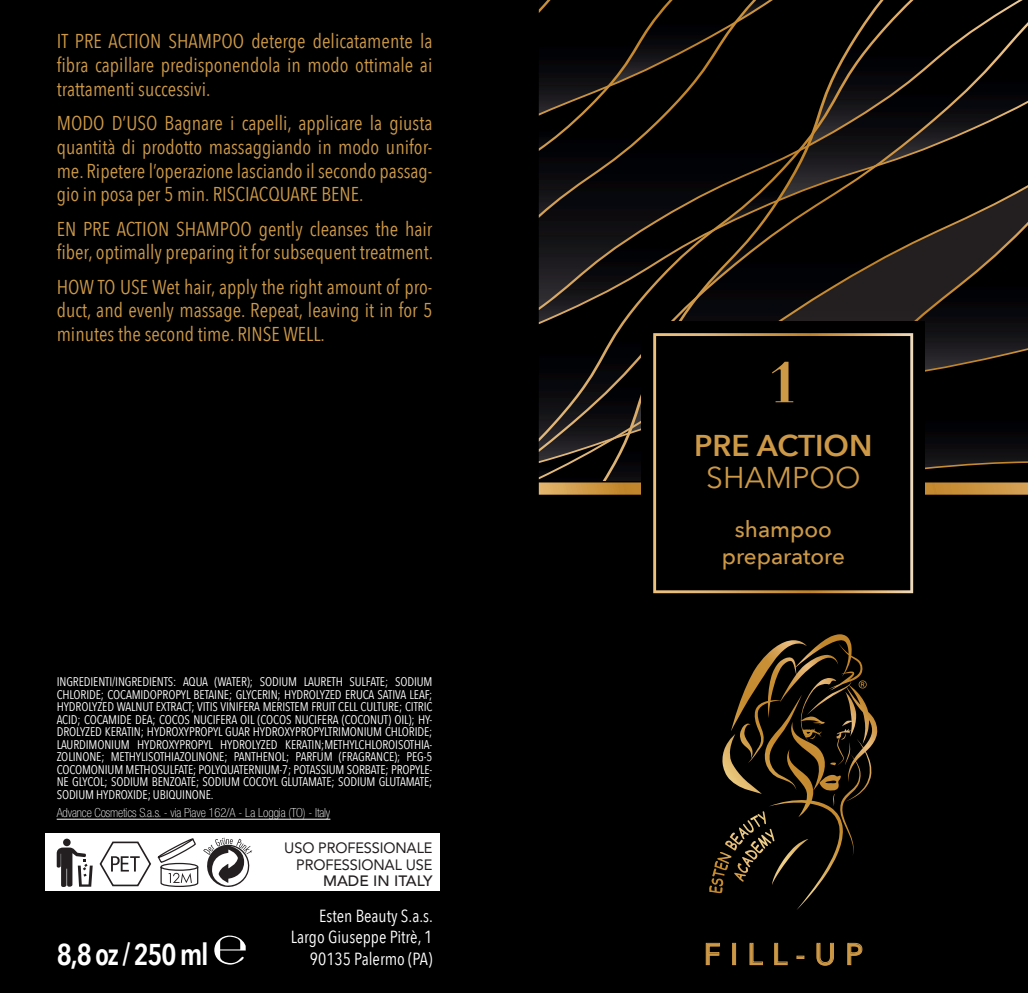
<style>
.page{position:relative;width:1028px;height:993px;background:#fff}
.page>*{position:absolute;margin:0;border:0;box-sizing:border-box;transform-origin:0 0}
.t1{font:700 condensed 57.5px "Bauer Bodoni Std";color:#cd9946}
.t2{font:600 30px "Avenir Next Condensed";letter-spacing:-.04em;color:#fff}
.t3{font:600 30px "Avenir Next";color:#cd9946}
.t4{font:30px "Avenir Next";color:#cd9946}
.t5{font:500 30px "Avenir Next";letter-spacing:.31em;color:#cd9946}
.t6{font:500 22.5px "Avenir Next";color:#cd9946}
.t7{font:20px/23.8px "Avenir Next Condensed";color:#cd9946;text-align:justify}
.t8{font:17.5px "Avenir Next Condensed";color:#fff}
.t9{font:15px "Avenir";letter-spacing:-.01em;color:#231f20}
.t10{font:500 15px "Avenir";color:#231f20}
.t11{font:12.5px/12.5px "Avenir Next Condensed";letter-spacing:-.01em;color:#fff;text-align:justify}
.t12{font:100 condensed 12.5px "Helvetica Neue LT Std";letter-spacing:-.01em;color:#fff}
</style>
<div class="page">
<div style="left:0;top:0;width:1028px;height:992px;background:#000001"></div>
<div style="left:46px;top:833px;width:394px;height:57px;background:#fff"></div>
<svg style="left:539px;top:0;width:489px;height:495px"></svg>
<div style="left:641px;top:321px;width:283px;height:283px;background:#000001"></div>
<svg style="left:653px;top:333px;width:260px;height:260px"></svg>
<svg style="left:739px;top:811px;width:35px;height:48px"></svg>
<svg style="left:748px;top:634px;width:124px;height:157px"></svg>
<svg style="left:705px;top:942px;width:15px;height:22px"></svg>
<div style="left:732px;top:942px;width:4px;height:22px;border:1px solid #cd9946"></div>
<svg style="left:749px;top:942px;width:14px;height:22px"></svg>
<svg style="left:774px;top:942px;width:13px;height:22px"></svg>
<svg style="left:796px;top:955px;width:8px;height:3px"></svg>
<svg style="left:816px;top:942px;width:18px;height:23px"></svg>
<svg style="left:847px;top:942px;width:15px;height:22px"></svg>
<svg style="left:214px;top:935px;width:32px;height:29px"></svg>
<div style="left:63px;top:838px;width:8px;height:7px;background:#231f20;border-radius:50%"></div>
<svg style="left:57px;top:847px;width:36px;height:40px"></svg>
<svg style="left:99px;top:837px;width:153px;height:50px"></svg>
<hr style="left:57px;top:818px;width:273px;height:1px;background:#fff">
<p class="t7" style="left:57px;top:29px;width:377px">IT PRE ACTION SHAMPOO deterge delicatamente la fibra capillare predisponendola in modo ottimale ai trattamenti successivi.</p>
<p class="t7" style="left:57px;top:110px;width:377px">MODO D’USO Bagnare i capelli, applicare la giusta quantità di prodotto massaggiando in modo unifor&shy;me. Ripetere l’operazione lasciando il secondo passag&shy;gio in posa per 5 min. RISCIACQUARE BENE.</p>
<p class="t7" style="left:57px;top:216px;width:378px">EN PRE ACTION SHAMPOO gently cleanses the hair fiber, optimally preparing it for subsequent treatment.</p>
<p class="t7" style="left:57px;top:274px;width:377px">HOW TO USE Wet hair, apply the right amount of pro&shy;duct, and evenly massage. Repeat, leaving it in for 5 minutes the second time. RINSE WELL.</p>
<p class="t11" style="left:57px;top:674px;width:377px">INGREDIENTI/INGREDIENTS: AQUA (WATER); SODIUM LAURETH SULFATE; SODIUM CHLORIDE; COCAMIDOPROPYL BETAINE; GLYCERIN; HYDROLYZED ERUCA SATIVA LEAF; HYDROLYZED WALNUT EXTRACT; VITIS VINIFERA MERISTEM FRUIT CELL CULTURE; CITRIC ACID; COCAMIDE DEA; COCOS NUCIFERA OIL (COCOS NUCIFERA (COCONUT) OIL); HY-DROLYZED KERATIN; HYDROXYPROPYL GUAR HYDROXYPROPYLTRIMONIUM CHLORIDE; LAURDIMONIUM HYDROXYPROPYL HYDROLYZED KERATIN;METHYLCHLOROISOTHIA-ZOLINONE; METHYLISOTHIAZOLINONE; PANTHENOL; PARFUM (FRAGRANCE); PEG-5<br>COCOMONIUM METHOSULFATE; POLYQUATERNIUM-7; POTASSIUM SORBATE; PROPYLE-NE GLYCOL; SODIUM BENZOATE; SODIUM COCOYL GLUTAMATE; SODIUM GLUTAMATE; SODIUM HYDROXIDE; UBIQUINONE.</p>
<p class="t12" style="left:57px;top:805px;width:275px">Advance Cosmetics S.a.s. - via Piave 162/A - La Loggia (TO) - Italy</p>
<p class="t2" style="left:57px;top:927px;width:154px">8,8 oz / 250 ml</p>
<p class="t9" style="left:284px;top:835px;width:150px">USO PROFESSIONALE</p>
<p class="t9" style="left:296px;top:852px;width:138px">PROFESSIONAL USE</p>
<p class="t10" style="left:323px;top:867px;width:111px">MADE IN ITALY</p>
<p class="t8" style="left:319px;top:900px;width:115px">Esten Beauty S.a.s.</p>
<p class="t8" style="left:291px;top:921px;width:143px">Largo Giuseppe Pitrè, 1</p>
<p class="t8" style="left:310px;top:943px;width:124px">90135 Palermo (PA)</p>
<p class="t1" style="left:769px;top:349px;width:29px">1</p>
<p class="t3" style="left:694px;top:419px;width:180px">PRE ACTION</p>
<p class="t4" style="left:706px;top:452px;width:156px">SHAMPOO</p>
<p class="t6" style="left:735px;top:510px;width:98px">shampoo</p>
<p class="t6" style="left:722px;top:537px;width:124px">preparatore</p>
<p class="t5" style="left:703px;top:928px;width:161px">FILL-UP</p>
</div>
